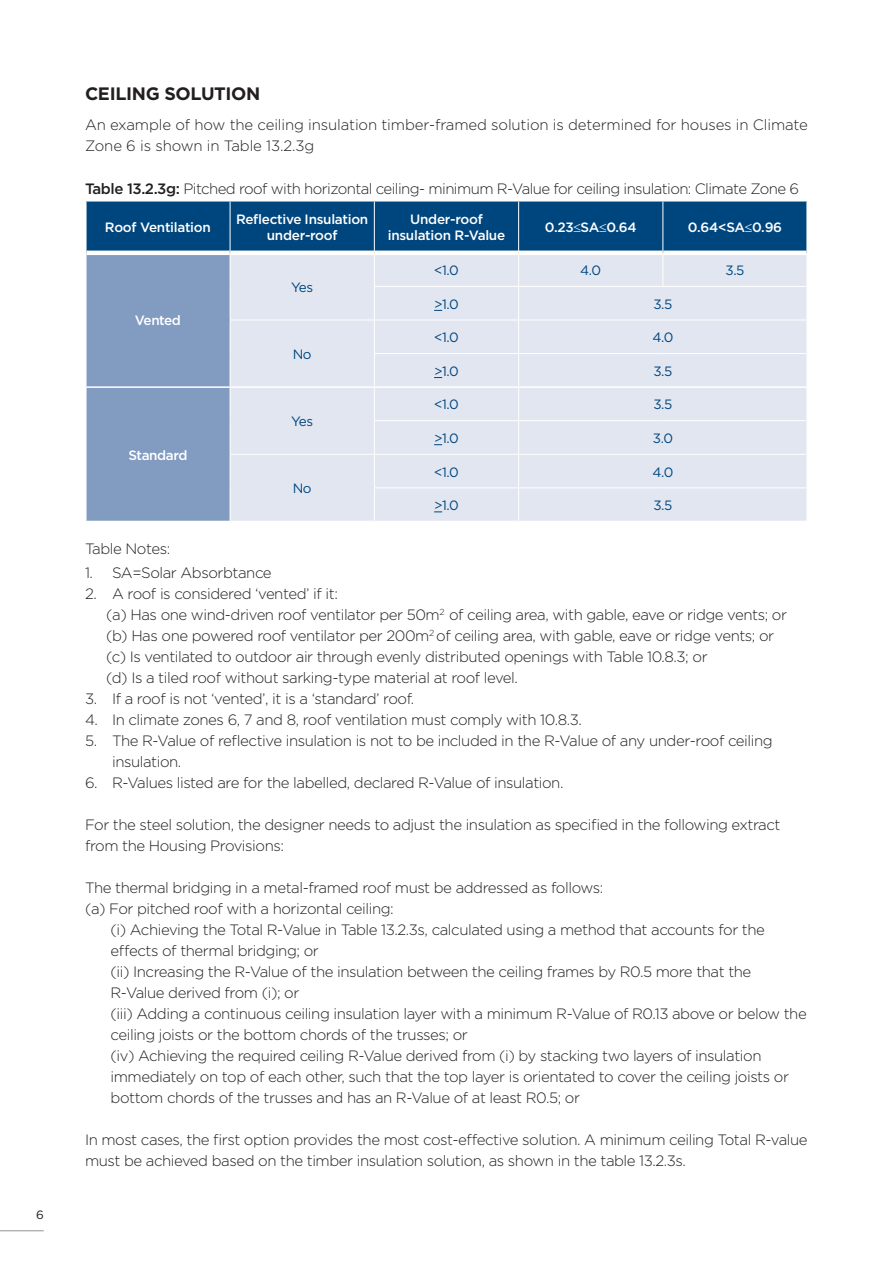
<style>
.page{position:relative;width:893px;height:1263px;background:#fff}
.page>*{position:absolute;margin:0;border:0;box-sizing:border-box;transform-origin:0 0}
.t1{font:700 18px "Gotham";letter-spacing:-.02em;color:#231f20}
.BS_BODY_BLACK{font:300 15px/21px "Gotham";letter-spacing:-.03em;color:#231f20}
.BS_BODY_BLACK-2{font:300 15px/21px "Gotham";letter-spacing:-.01em;color:#231f20}
.Labels{font:500 13.5px/16.4px "Gotham";letter-spacing:-.02em;color:#fff;text-align:center}
.Labels-2{font:13.5px "Gotham";letter-spacing:-.03em;color:#00467e}
.t2{font:12px "Gotham";color:#231f20}
.s1{font-weight:500}
</style>
<div class="page">
<hr style="left:0;top:1230px;width:44px;height:1px;background:#939598">
<svg style="left:86px;top:201px;width:721px;height:320px;background:#b1c2d7"></svg>
<p class="t2" style="left:36px;top:1207px;width:9px">6</p>
<p class="t1" style="left:85px;top:81px;width:177px">CEILING SOLUTION</p>
<p class="BS_BODY_BLACK-2" style="left:85px;top:113px;width:724px">An example of how the ceiling insulation timber-framed solution is determined for houses in Climate<br>Zone 6 is shown in Table 13.2.3g</p>
<p class="BS_BODY_BLACK" style="left:85px;top:178px;width:715px"><span class="s1">Table 13.2.3g:</span> Pitched roof with horizontal ceiling- minimum R-Value for ceiling insulation: Climate Zone 6</p>
<p class="Labels" style="left:105px;top:219px;width:107px">Roof Ventilation</p>
<p class="Labels" style="left:236px;top:211px;width:134px">Reflective Insulation</p>
<p class="Labels" style="left:267px;top:227px;width:72px">under-roof</p>
<p class="Labels" style="left:388px;top:211px;width:119px">Under-roof insulation R-Value</p>
<p class="Labels" style="left:545px;top:219px;width:93px">0.23≤SA≤0.64</p>
<p class="Labels" style="left:688px;top:219px;width:96px">0.64&lt;SA≤0.96</p>
<p class="Labels" style="left:135px;top:312px;width:48px">Vented</p>
<p class="Labels" style="left:128px;top:447px;width:60px">Standard</p>
<p class="Labels-2" style="left:291px;top:278px;width:24px">Yes</p>
<p class="Labels-2" style="left:293px;top:346px;width:20px">No</p>
<p class="Labels-2" style="left:291px;top:413px;width:24px">Yes</p>
<p class="Labels-2" style="left:293px;top:480px;width:20px">No</p>
<p class="Labels-2" style="left:434px;top:262px;width:26px">&lt;1.0</p>
<p class="Labels-2" style="left:580px;top:262px;width:22px">4.0</p>
<p class="Labels-2" style="left:725px;top:262px;width:21px">3.5</p>
<p class="Labels-2" style="left:434px;top:295px;width:26px">&gt;1.0</p>
<p class="Labels-2" style="left:653px;top:295px;width:21px">3.5</p>
<p class="Labels-2" style="left:434px;top:329px;width:26px">&lt;1.0</p>
<p class="Labels-2" style="left:652px;top:329px;width:22px">4.0</p>
<p class="Labels-2" style="left:434px;top:362px;width:26px">&gt;1.0</p>
<p class="Labels-2" style="left:653px;top:362px;width:21px">3.5</p>
<p class="Labels-2" style="left:434px;top:396px;width:26px">&lt;1.0</p>
<p class="Labels-2" style="left:653px;top:396px;width:21px">3.5</p>
<p class="Labels-2" style="left:434px;top:429px;width:26px">&gt;1.0</p>
<p class="Labels-2" style="left:653px;top:429px;width:22px">3.0</p>
<p class="Labels-2" style="left:434px;top:463px;width:26px">&lt;1.0</p>
<p class="Labels-2" style="left:652px;top:463px;width:22px">4.0</p>
<p class="Labels-2" style="left:434px;top:497px;width:26px">&gt;1.0</p>
<p class="Labels-2" style="left:653px;top:497px;width:21px">3.5</p>
<p class="BS_BODY_BLACK" style="left:85px;top:537px;width:87px">Table Notes:</p>
<p class="BS_BODY_BLACK" style="left:85px;top:561px;width:188px">1. SA=Solar Absorbtance</p>
<p class="BS_BODY_BLACK" style="left:85px;top:582px;width:254px">2. A roof is considered ‘vented’ if it:</p>
<p class="BS_BODY_BLACK" style="left:106px;top:603px;width:682px">(a) Has one wind-driven roof ventilator per 50m<sup>2</sup> of ceiling area, with gable, eave or ridge vents; or</p>
<p class="BS_BODY_BLACK" style="left:106px;top:624px;width:669px">(b) Has one powered roof ventilator per 200m<sup>2</sup> of ceiling area, with gable, eave or ridge vents; or</p>
<p class="BS_BODY_BLACK" style="left:106px;top:645px;width:603px">(c) Is ventilated to outdoor air through evenly distributed openings with Table 10.8.3; or</p>
<p class="BS_BODY_BLACK" style="left:106px;top:666px;width:413px">(d) Is a tiled roof without sarking-type material at roof level.</p>
<p class="BS_BODY_BLACK" style="left:85px;top:687px;width:331px">3. If a roof is not ‘vented’, it is a ‘standard’ roof.</p>
<p class="BS_BODY_BLACK" style="left:85px;top:708px;width:498px">4. In climate zones 6, 7 and 8, roof ventilation must comply with 10.8.3.</p>
<p class="BS_BODY_BLACK" style="left:112px;top:729px;width:662px;text-indent:-27px">5. The R-Value of reflective insulation is not to be included in the R-Value of any under-roof ceiling insulation.</p>
<p class="BS_BODY_BLACK" style="left:85px;top:771px;width:480px">6. R-Values listed are for the labelled, declared R-Value of insulation.</p>
<p class="BS_BODY_BLACK" style="left:85px;top:813px;width:697px">For the steel solution, the designer needs to adjust the insulation as specified in the following extract from the Housing Provisions:</p>
<p class="BS_BODY_BLACK" style="left:85px;top:876px;width:520px">The thermal bridging in a metal-framed roof must be addressed as follows:</p>
<p class="BS_BODY_BLACK" style="left:85px;top:897px;width:310px">(a) For pitched roof with a horizontal ceiling:</p>
<p class="BS_BODY_BLACK" style="left:111px;top:918px;width:656px">(i) Achieving the Total R-Value in Table 13.2.3s, calculated using a method that accounts for the effects of thermal bridging; or</p>
<p class="BS_BODY_BLACK" style="left:111px;top:960px;width:642px">(ii) Increasing the R-Value of the insulation between the ceiling frames by R0.5 more that the<br>R-Value derived from (i); or</p>
<p class="BS_BODY_BLACK" style="left:111px;top:1002px;width:698px">(iii) Adding a continuous ceiling insulation layer with a minimum R-Value of R0.13 above or below the ceiling joists or the bottom chords of the trusses; or</p>
<p class="BS_BODY_BLACK" style="left:111px;top:1044px;width:680px">(iv) Achieving the required ceiling R-Value derived from (i) by stacking two layers of insulation immediately on top of each other, such that the top layer is orientated to cover the ceiling joists or bottom chords of the trusses and has an R-Value of at least R0.5; or</p>
<p class="BS_BODY_BLACK" style="left:85px;top:1128px;width:724px">In most cases, the first option provides the most cost-effective solution. A minimum ceiling Total R-value must be achieved based on the timber insulation solution, as shown in the table 13.2.3s.</p>
</div>
